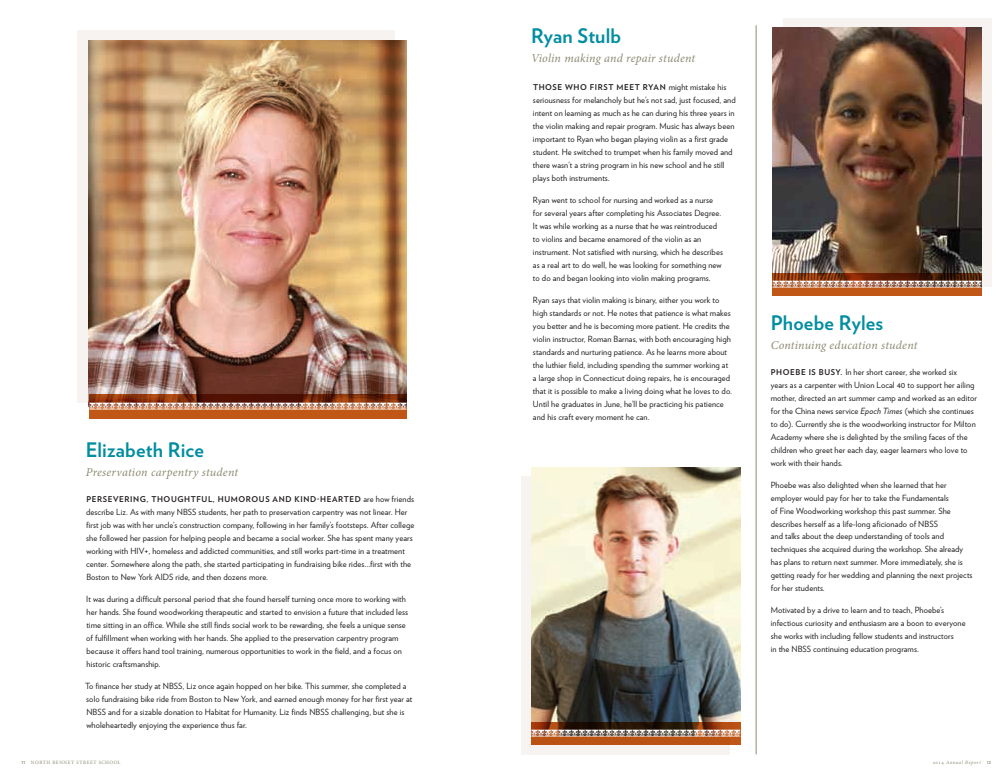
<style>
.page{position:relative;width:1008px;height:783px;background:#fff}
.page>*{position:absolute;margin:0;border:0;box-sizing:border-box;transform-origin:0 0}
.proflie_name{font:700 20px "Verlag";letter-spacing:.01em;color:#008da0}
.proflie_name-2{font:italic 12px "Minion Pro";letter-spacing:.015em;color:#8d8a72}
.proflie_name-3{font:11px "Antique Borders&Corners 2";color:#fff}
.proflie_name-4{font:8.5px/13px "Verlag";letter-spacing:.01em;color:#231f20}
.proflie_name-5{font:700 8px "Verlag";letter-spacing:.075em;color:#231f20}
.t1{font:5px "Minion Pro";letter-spacing:.105em;color:#8d8a72}
.t2{font:italic 5px "Minion Pro";letter-spacing:.095em;color:#8d8a72}
.s1{font-weight:400;font-size:8.5px}
.s2{font-weight:700;font-size:8px}
.s3{font-style:italic}
.s4{font-family:"Verlag";font-weight:700}
.s5{font-style:normal}
.s6{font-family:"Verlag";font-weight:700;font-style:normal}
</style>
<div class="page">
<div style="left:77px;top:30px;width:318px;height:373px;background:#f6f3f1"></div>
<div style="left:521px;top:476px;width:208px;height:278px;background:#f6f3f1"></div>
<div style="left:783px;top:19px;width:208px;height:268px;background:#f6f3f1"></div>
<img style="left:772px;top:27px;width:210px;height:246px">
<img style="left:89px;top:41px;width:317px;height:353px">
<img style="left:531px;top:467px;width:209px;height:255px">
<hr style="left:756px;top:25px;width:1px;height:729px;background:#8d8a72">
<svg style="left:89px;top:394px;width:317px;height:25px;background:#973c0e"></svg>
<svg style="left:772px;top:273px;width:210px;height:23px;background:#8b390d"></svg>
<svg style="left:531px;top:722px;width:209px;height:23px;background:#77340c"></svg>
<p class="proflie_name-3" style="left:89px;top:400px;width:319px">SSSSSSSSSSSSSSSSSSSSSSSSSSSSSSSSSSSSSSSSSSSSSSS</p>
<p class="proflie_name" style="left:86px;top:434px;width:120px">Elizabeth Rice</p>
<p class="proflie_name-2" style="left:86px;top:464px;width:154px">Preservation carpentry student</p>
<p class="proflie_name-5" style="left:86px;top:493px;width:329px">PERSEVERING, THOUGHTFUL, HUMOROUS AND KIND-HEARTED <span class="s1">are how friends</span></p>
<p class="proflie_name-4" style="left:86px;top:505px;width:330px">describe Liz. As with many NBSS students, her path to preservation carpentry was not linear. Her first job was with her uncle’s construction company, following in her family’s footsteps. After college she followed her passion for helping people and became a social worker. She has spent many years working with HIV+, homeless and addicted communities, and still works part-time in a treatment center. Somewhere along the path, she started participating in fundraising bike rides…first with the Boston to New York AIDS ride, and then dozens more.</p>
<p class="proflie_name-4" style="left:86px;top:592px;width:323px">It was during a difficult personal period that she found herself turning once more to working with her hands. She found woodworking therapeutic and started to envision a future that included less time sitting in an office. While she still finds social work to be rewarding, she feels a unique sense of fulfillment when working with her hands. She applied to the preservation carpentry program because it offers hand tool training, numerous opportunities to work in the field, and a focus on historic craftsmanship.</p>
<p class="proflie_name-4" style="left:85px;top:679px;width:329px">To finance her study at NBSS, Liz once again hopped on her bike. This summer, she completed a solo fundraising bike ride from Boston to New York, and earned enough money for her first year at NBSS and for a sizable donation to Habitat for Humanity. Liz finds NBSS challenging, but she is wholeheartedly enjoying the experience thus far.</p>
<p class="proflie_name" style="left:531px;top:20px;width:92px">Ryan Stulb</p>
<p class="proflie_name-2" style="left:531px;top:50px;width:166px">Violin making and repair student</p>
<p class="proflie_name-5" style="left:533px;top:81px;width:195px">THOSE WHO FIRST MEET RYAN <span class="s1">might mistake his</span></p>
<p class="proflie_name-4" style="left:533px;top:94px;width:204px">seriousness for melancholy but he’s not sad, just focused, and intent on learning as much as he can during his three years in the violin making and repair program. Music has always been important to Ryan who began playing violin as a first grade student. He switched to trumpet when his family moved and there wasn’t a string program in his new school and he still plays both instruments.</p>
<p class="proflie_name-4" style="left:533px;top:193px;width:192px">Ryan went to school for nursing and worked as a nurse for several years after completing his Associates Degree.<br>It was while working as a nurse that he was reintroduced to violins and became enamored of the violin as an instrument. Not satisfied with nursing, which he describes as a real art to do well, he was looking for something new to do and began looking into violin making programs.</p>
<p class="proflie_name-4" style="left:533px;top:293px;width:200px">Ryan says that violin making is binary, either you work to high standards or not. He notes that patience is what makes you better and he is becoming more patient. He credits the violin instructor, Roman Barnas, with both encouraging high standards and nurturing patience. As he learns more about the luthier field, including spending the summer working at a large shop in Connecticut doing repairs, he is encouraged that it is possible to make a living doing what he loves to do.<br>Until he graduates in June, he’ll be practicing his patience and his craft every moment he can.</p>
<p class="proflie_name-3" style="left:772px;top:277px;width:211px">SSSSSSSSSSSSSSSSSSSSSSSSSSSSSSS</p>
<p class="proflie_name" style="left:771px;top:307px;width:114px">Phoebe Ryles</p>
<p class="proflie_name-2" style="left:771px;top:337px;width:148px">Continuing education student</p>
<p class="proflie_name-4" style="left:771px;top:365px;width:208px"><span class="s2">PHOEBE IS BUSY.</span> In her short career, she worked six<br>years as a carpenter with Union Local 40 to support her ailing mother, directed an art summer camp and worked as an editor for the China news service <span class="s3">Epoch Times</span> (which she continues to do). Currently she is the woodworking instructor for Milton Academy where she is delighted by the smiling faces of the children who greet her each day, eager learners who love to work with their hands.</p>
<p class="proflie_name-4" style="left:771px;top:478px;width:203px">Phoebe was also delighted when she learned that her employer would pay for her to take the Fundamentals<br>of Fine Woodworking workshop this past summer. She describes herself as a life-long aficionado of NBSS<br>and talks about the deep understanding of tools and techniques she acquired during the workshop. She already has plans to return next summer. More immediately, she is getting ready for her wedding and planning the next projects for her students.</p>
<p class="proflie_name-4" style="left:771px;top:603px;width:196px">Motivated by a drive to learn and to teach, Phoebe’s infectious curiosity and enthusiasm are a boon to everyone she works with including fellow students and instructors<br>in the NBSS continuing education programs.</p>
<p class="proflie_name-3" style="left:531px;top:727px;width:211px">SSSSSSSSSSSSSSSSSSSSSSSSSSSSSSS</p>
<p class="t1" style="left:22px;top:759px;width:101px"><span class="s4">11</span> NORTH BENNET STREET SCHOOL</p>
<p class="t2" style="left:933px;top:759px;width:60px"><span class="s5">2014</span> Annual Report <span class="s6">12</span></p>
</div>
